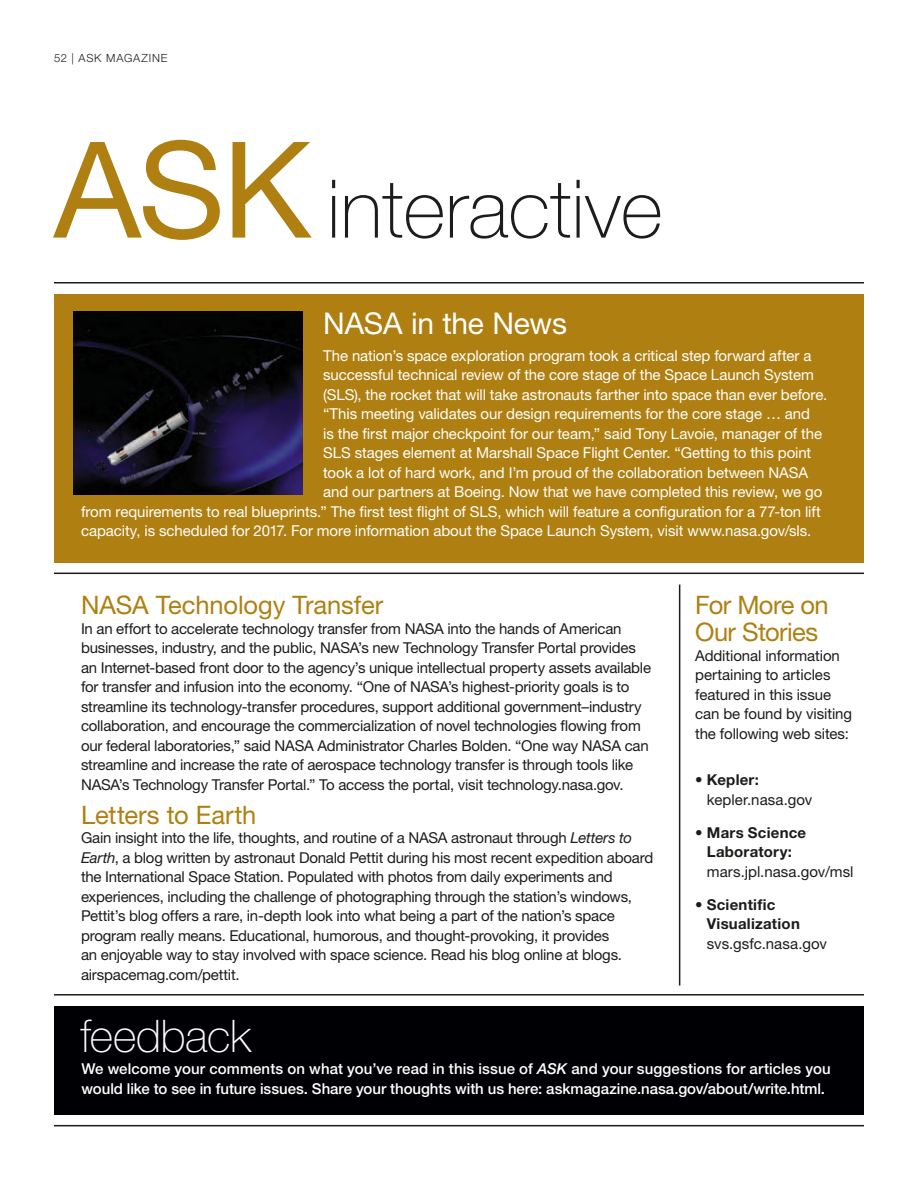
<style>
.page{position:relative;width:918px;height:1188px;background:#fff}
.page>*{position:absolute;margin:0;border:0;box-sizing:border-box;transform-origin:0 0}
.t1{font:133.8px "Helvetica Neue LT Std";color:#af8011}
.t2{font:100 80.85px "Helvetica Neue LT Std";color:#1c1c1a}
.t3{font:100 45px "Helvetica Neue LT Std";color:#fff}
.t4{font:30px "Helvetica Neue LT Std";letter-spacing:-.01em;color:#fff}
.t5{font:25.5px "Helvetica Neue LT Std";letter-spacing:-.005em;color:#af8011}
.t6{font:25.5px/27px "Helvetica Neue LT Std";letter-spacing:-.025em;color:#af8011}
.t7{font:15px/19.5px "Helvetica Neue LT Std";letter-spacing:-.015em;color:#1c1c1a}
.t8{font:15px "Helvetica Neue LT Std";letter-spacing:-.005em;color:#fff}
.t9{font:500 15px/19.5px "Helvetica Neue LT Std";color:#fff}
.t10{font:15px/19.5px "Helvetica Neue LT Std";letter-spacing:.005em;color:#1c1c1a}
.t11{font:700 15px/19.5px "Helvetica Neue LT Std";letter-spacing:.015em;color:#1c1c1a}
.t12{font:300 11.25px "Helvetica Neue LT Std";letter-spacing:.075em;color:#1c1c1a}
.s1{font-style:italic}
.s2{font-weight:700}
.s3{font-weight:400}
</style>
<div class="page">
<div style="left:54px;top:294px;width:810px;height:268px;background:#af8011"></div>
<hr style="left:54px;top:282px;width:810px;height:2px;background:#1c1c1a">
<hr style="left:54px;top:573px;width:810px;height:1px;background:#1c1c1a">
<hr style="left:679px;top:585px;width:1px;height:401px;background:#1c1c1a">
<hr style="left:54px;top:994px;width:810px;height:2px;background:#1c1c1a">
<hr style="left:54px;top:1125px;width:810px;height:1px;background:#1c1c1a">
<img style="left:73px;top:312px;width:230px;height:182px">
<div style="left:54px;top:1006px;width:810px;height:108px;background:#000004"></div>
<p class="t12" style="left:54px;top:51px;width:115px">52 | ASK MAGAZINE</p>
<p class="t1" style="left:54px;top:110px;width:259px">ASK</p>
<p class="t2" style="left:327px;top:163px;width:337px">interactive</p>
<p class="t4" style="left:323px;top:306px;width:245px">NASA in the News</p>
<p class="t8" style="left:323px;top:346px;width:490px">The nation’s space exploration program took a critical step forward after a</p>
<p class="t8" style="left:323px;top:366px;width:492px">successful technical review of the core stage of the Space Launch System</p>
<p class="t8" style="left:323px;top:385px;width:506px">(SLS), the rocket that will take astronauts farther into space than ever before.</p>
<p class="t8" style="left:323px;top:405px;width:488px">“This meeting validates our design requirements for the core stage … and</p>
<p class="t8" style="left:323px;top:424px;width:500px">is the first major checkpoint for our team,” said Tony Lavoie, manager of the</p>
<p class="t8" style="left:323px;top:444px;width:490px">SLS stages element at Marshall Space Flight Center. “getting to this point</p>
<p class="t8" style="left:323px;top:463px;width:486px">took a lot of hard work, and I’m proud of the collaboration between NASA</p>
<p class="t8" style="left:323px;top:483px;width:501px">and our partners at Boeing. Now that we have completed this review, we go</p>
<p class="t8" style="left:81px;top:502px;width:742px">from requirements to real blueprints.” The first test flight of SLS, which will feature a configuration for a 77-ton lift</p>
<p class="t8" style="left:81px;top:522px;width:732px">capacity, is scheduled for 2017. For more information about the Space Launch System, visit www.nasa.gov/sls.</p>
<p class="t5" style="left:81px;top:590px;width:304px">NASA Technology Transfer</p>
<p class="t7" style="left:81px;top:619px;width:572px">In an effort to accelerate technology transfer from NASA into the hands of American businesses, industry, and the public, NASA’s new Technology Transfer Portal provides an Internet-based front door to the agency’s unique intellectual property assets available for transfer and infusion into the economy. “One of NASA’s highest-priority goals is to streamline its technology-transfer procedures, support additional government–industry collaboration, and encourage the commercialization of novel technologies flowing from our federal laboratories,” said NASA Administrator Charles Bolden. “One way NASA can streamline and increase the rate of aerospace technology transfer is through tools like NASA’s Technology Transfer Portal.” To access the portal, visit technology.nasa.gov.</p>
<p class="t5" style="left:81px;top:799px;width:177px">Letters to Earth</p>
<p class="t7" style="left:81px;top:828px;width:574px">gain insight into the life, thoughts, and routine of a NASA astronaut through <span class="s1">Letters to Earth</span>, a blog written by astronaut Donald Pettit during his most recent expedition aboard the International Space Station. Populated with photos from daily experiments and experiences, including the challenge of photographing through the station’s windows, Pettit’s blog offers a rare, in-depth look into what being a part of the nation’s space program really means. Educational, humorous, and thought-provoking, it provides<br>an enjoyable way to stay involved with space science. Read his blog online at blogs. airspacemag.com/pettit.</p>
<p class="t6" style="left:695px;top:591px;width:135px">For More on<br>Our Stories</p>
<p class="t7" style="left:695px;top:646px;width:159px">Additional information pertaining to articles featured in this issue can be found by visiting the following web sites:</p>
<p class="t10" style="left:707px;top:770px;width:107px;text-indent:-12px">• <span class="s2">Kepler: </span>kepler.nasa.gov</p>
<p class="t10" style="left:707px;top:823px;width:148px;text-indent:-12px">• <span class="s2">mars science laboratory: </span>mars.jpl.nasa.gov/msl</p>
<p class="t11" style="left:707px;top:894px;width:122px;text-indent:-12px"><span class="s3">•</span> scientific<br>Visualization <span class="s3">svs.gsfc.nasa.gov</span></p>
<p class="t3" style="left:80px;top:1010px;width:172px">feedback</p>
<p class="t9" style="left:81px;top:1059px;width:751px">We welcome your comments on what you’ve read in this issue of <span class="s1">ASK</span> and your suggestions for articles you would like to see in future issues. Share your thoughts with us here: askmagazine.nasa.gov/about/write.html.</p>
</div>
